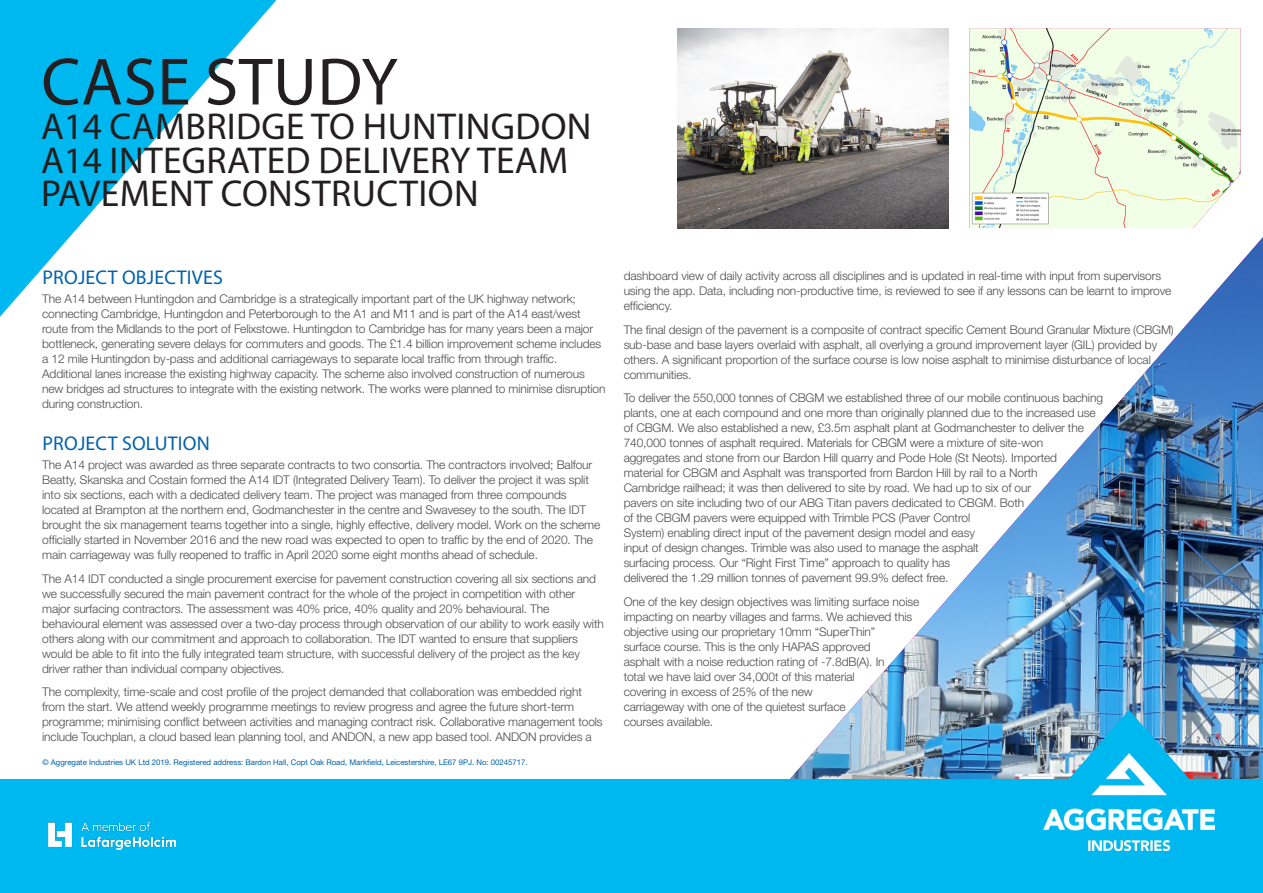
<style>
.page{position:relative;width:1263px;height:893px;background:#fff}
.page>*{position:absolute;margin:0;border:0;box-sizing:border-box;transform-origin:0 0}
.Pg_2_3__CASE_STUDY{font:67.5px "Myriad Pro";letter-spacing:.01em;color:#231f20}
.Pg_2_3_Case_Study_Na{font:37.5px "Myriad Pro";letter-spacing:.01em;color:#231f20}
.Paragraph_Heading{font:19.95px "Myriad Pro";letter-spacing:.01em;color:#0161ab}
.Body_text{font:300 12px/15px "Helvetica Neue";letter-spacing:-.01em;color:#4b4c4d}
.t1{font:7.8px "Helvetica Neue";color:#0161ab}
</style>
<div class="page">
<img style="left:969px;top:28px;width:272px;height:200px">
<img style="left:677px;top:28px;width:271px;height:200px">
<img style="left:790px;top:237px;width:473px;height:542px">
<div style="left:0;top:779px;width:1263px;height:114px;background:#00b8f0"></div>
<img style="left:1059px;top:710px;width:139px;height:44px">
<img style="left:1044px;top:754px;width:170px;height:96px">
<img style="left:49px;top:822px;width:127px;height:27px">
<svg style="left:0;top:0;width:276px;height:317px;fill:#00b8f0"></svg>
<p class="Pg_2_3__CASE_STUDY" style="left:41px;top:40px;width:358px">CASE STUDY</p>
<p class="Pg_2_3_Case_Study_Na" style="left:41px;top:104px;width:552px">A14 CAMBRIDGE TO HUNTINGDON</p>
<p class="Pg_2_3_Case_Study_Na" style="left:41px;top:137px;width:529px">A14 INTEGRATED DELIVERY TEAM</p>
<p class="Pg_2_3_Case_Study_Na" style="left:41px;top:170px;width:439px">PAVEMENT CONSTRUCTION</p>
<p class="Paragraph_Heading" style="left:42px;top:265px;width:182px">PROJECT OBJECTIVES</p>
<p class="Body_text" style="left:42px;top:290px;width:565px">The A14 between Huntingdon and Cambridge is a strategically important part of the UK highway network; connecting Cambridge, Huntingdon and Peterborough to the A1 and M11 and is part of the A14 east/west route from the Midlands to the port of Felixstowe. Huntingdon to Cambridge has for many years been a major bottleneck, generating severe delays for commuters and goods. The £1.4 billion improvement scheme includes a 12 mile Huntingdon by-pass and additional carriageways to separate local traffic from through traffic.<br>Additional lanes increase the existing highway capacity. The scheme also involved construction of numerous new bridges ad structures to integrate with the existing network. The works were planned to minimise disruption during construction.</p>
<p class="Paragraph_Heading" style="left:42px;top:431px;width:169px">PROJECT SOLUTION</p>
<p class="Body_text" style="left:42px;top:457px;width:560px">The A14 project was awarded as three separate contracts to two consortia. The contractors involved; Balfour Beatty, Skanska and Costain formed the A14 IDT (Integrated Delivery Team). To deliver the project it was split into six sections, each with a dedicated delivery team. The project was managed from three compounds located at Brampton at the northern end, Godmanchester in the centre and Swavesey to the south. The IDT brought the six management teams together into a single, highly effective, delivery model. Work on the scheme officially started in November 2016 and the new road was expected to open to traffic by the end of 2020. The main carriageway was fully reopened to traffic in April 2020 some eight months ahead of schedule.</p>
<p class="Body_text" style="left:42px;top:570px;width:563px">The A14 IDT conducted a single procurement exercise for pavement construction covering all six sections and we successfully secured the main pavement contract for the whole of the project in competition with other major surfacing contractors. The assessment was 40% price, 40% quality and 20% behavioural. The behavioural element was assessed over a two-day process through observation of our ability to work easily with others along with our commitment and approach to collaboration. The IDT wanted to ensure that suppliers would be able to fit into the fully integrated team structure, with successful delivery of the project as the key driver rather than individual company objectives.</p>
<p class="Body_text" style="left:42px;top:684px;width:562px">The complexity, time-scale and cost profile of the project demanded that collaboration was embedded right from the start. We attend weekly programme meetings to review progress and agree the future short-term programme; minimising conflict between activities and managing contract risk. Collaborative management tools include Touchplan, a cloud based lean planning tool, and ANDON, a new app based tool. ANDON provides a</p>
<p class="t1" style="left:43px;top:756px;width:487px">© Aggregate Industries UK Ltd 2019. Registered address: Bardon Hall, Copt Oak Road, Markfield, Leicestershire, LE67 9PJ. No: 00245717.</p>
<p class="Body_text" style="left:624px;top:268px;width:549px">dashboard view of daily activity across all disciplines and is updated in real-time with input from supervisors using the app. Data, including non-productive time, is reviewed to see if any lessons can be learnt to improve efficiency.</p>
<p class="Body_text" style="left:624px;top:321px;width:552px">The final design of the pavement is a composite of contract specific Cement Bound Granular Mixture (CBGM) sub-base and base layers overlaid with asphalt, all overlying a ground improvement layer (GIL) provided by others. A significant proportion of the surface course is low noise asphalt to minimise disturbance of local communities.</p>
<p class="Body_text" style="left:624px;top:390px;width:481px">To deliver the 550,000 tonnes of CBGM we established three of our mobile continuous baching plants, one at each compound and one more than originally planned due to the increased use of CBGM. We also established a new, £3.5m asphalt plant at Godmanchester to deliver the 740,000 tonnes of asphalt required. Materials for CBGM were a mixture of site-won<br>aggregates and stone from our Bardon Hill quarry and Pode Hole (St Neots). Imported<br>material for CBGM and Asphalt was transported from Bardon Hill by rail to a North<br>Cambridge railhead; it was then delivered to site by road. We had up to six of our<br>pavers on site including two of our ABG Titan pavers dedicated to CBGM. Both<br>of the CBGM pavers were equipped with Trimble PCS (Paver Control<br>System) enabling direct input of the pavement design model and easy<br>input of design changes. Trimble was also used to manage the asphalt<br>surfacing process. Our “Right First Time” approach to quality has<br>delivered the 1.29 million tonnes of pavement 99.9% defect free.</p>
<p class="Body_text" style="left:624px;top:593px;width:297px">One of the key design objectives was limiting surface noise impacting on nearby villages and farms. We achieved this objective using our proprietary 10mm “SuperThin”<br>surface course. This is the only HAPAS approved<br>asphalt with a noise reduction rating of -7.8dB(A). In<br>total we have laid over 34,000t of this material<br>covering in excess of 25% of the new<br>carriageway with one of the quietest surface<br>courses available.</p>
</div>
